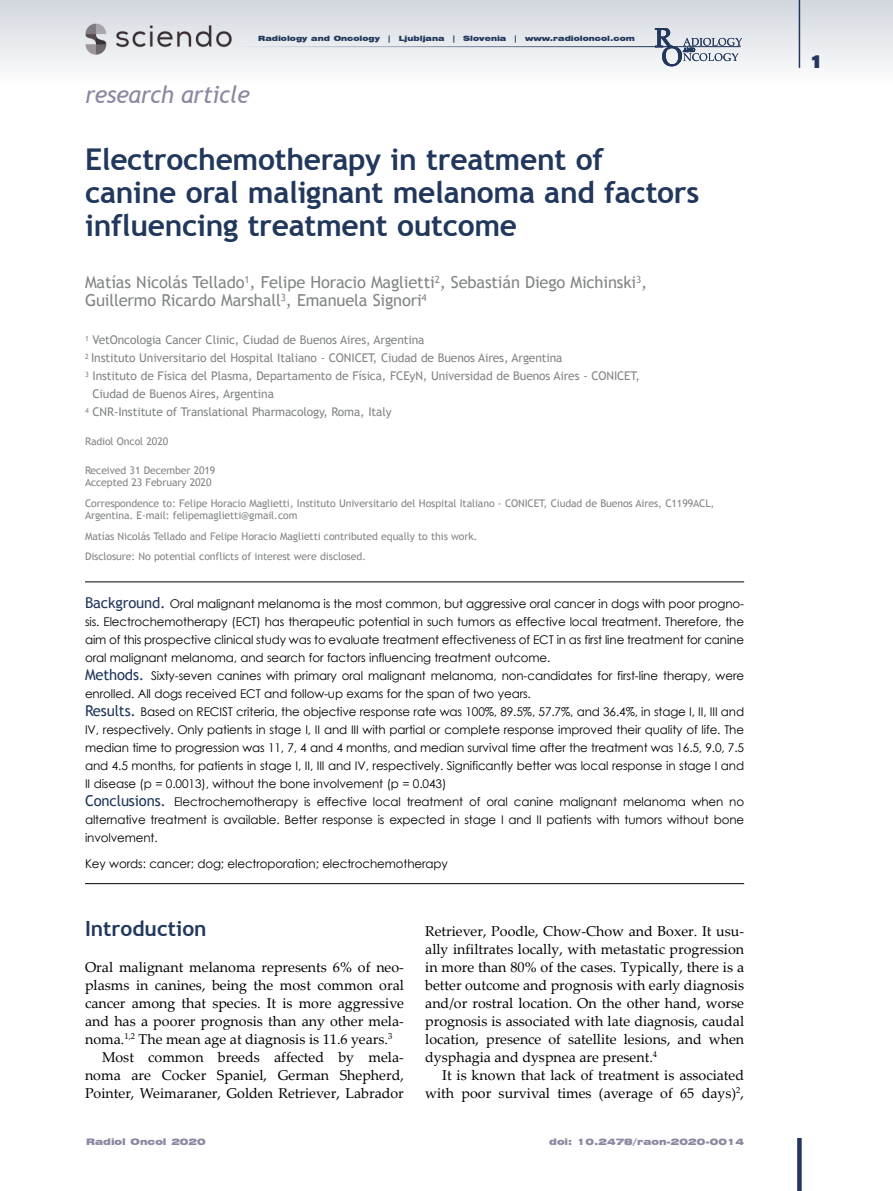
<style>
.page{position:relative;width:893px;height:1191px;background:#fff}
.page>*{position:absolute;margin:0;border:0;box-sizing:border-box;transform-origin:0 0}
.t1{font:700 30px/33px "Trebuchet MS";letter-spacing:-.01em;color:#21375c}
.t2{font:italic 24px "Trebuchet MS";letter-spacing:-.02em;color:#8a89a1}
.t3{font:700 21px "Trebuchet MS";color:#21375c}
.t4{font:900 expanded 18px "Swiss 721 BT";color:#21375c}
.t5{font:16.5px/18px "Trebuchet MS";letter-spacing:-.01em;color:#828586}
.t6{font:14.25px/18px "Palatino Linotype";color:#000;text-align:justify}
.t7{font:12px/18px "Century Gothic";letter-spacing:-.01em;color:#000}
.t8{font:12px "Trebuchet MS";letter-spacing:-.01em;color:#828586}
.t9{font:10.5px/12px "Trebuchet MS";letter-spacing:-.01em;color:#828586}
.t10{font:900 expanded 9px "Swiss 721 BT";color:#8a89a1}
.t11{font:900 expanded 7.2px "Swiss 721 BT";color:#21375c}
.s1{font-family:"Trebuchet MS";font-size:15px;color:#21375c}
</style>
<div class="page">
<div style="left:0;top:0;width:893px;height:85px;background:linear-gradient(to bottom,#d2d6de,#fdfefe)"></div>
<svg style="left:655px;top:28px;width:87px;height:38px"></svg>
<hr style="left:655px;top:46px;width:86px;height:1px;background:#21375c">
<hr style="left:231px;top:46px;width:434px;height:1px;background:#21375c">
<img style="left:66px;top:9px;width:185px;height:61px">
<div style="left:797px;top:1138px;width:5px;height:53px;background:#21375c"></div>
<hr style="left:799px;top:0;width:1px;height:68px;background:#21375c">
<hr style="left:85px;top:581px;width:659px;height:1px;background:#000">
<hr style="left:85px;top:883px;width:659px;height:1px;background:#000">
<p class="t11" style="left:258px;top:34px;width:378px">Radiology and Oncology | Ljubljana | Slovenia | www.radioloncol.com</p>
<h2 class="t2" style="left:85px;top:80px;width:166px">research article</h2>
<h1 class="t1" style="left:85px;top:143px;width:616px">Electrochemotherapy in treatment of canine oral malignant melanoma and factors influencing treatment outcome</h1>
<h3 class="t5" style="left:85px;top:273px;width:564px">Matías Nicolás Tellado<sup>1</sup>, Felipe Horacio Maglietti<sup>2</sup>, Sebastián Diego Michinski<sup>3</sup>,<br>Guillermo Ricardo Marshall<sup>3</sup>, Emanuela Signori<sup>4</sup></h3>
<p class="t8" style="left:85px;top:333px;width:341px"><sup>1</sup> VetOncologia Cancer Clinic, Ciudad de Buenos Aires, Argentina</p>
<p class="t8" style="left:85px;top:351px;width:479px"><sup>2</sup> Instituto Universitario del Hospital Italiano - CONICET, Ciudad de Buenos Aires, Argentina</p>
<p class="t8" style="left:85px;top:369px;width:556px"><sup>3</sup> Instituto de Física del Plasma, Departamento de Física, FCEyN, Universidad de Buenos Aires - CONICET,</p>
<p class="t8" style="left:93px;top:387px;width:183px">Ciudad de Buenos Aires, Argentina</p>
<p class="t8" style="left:85px;top:405px;width:308px"><sup>4</sup> CNR-Institute of Translational Pharmacology, Roma, Italy</p>
<p class="t9" style="left:85px;top:436px;width:85px">Radiol Oncol 2020</p>
<p class="t9" style="left:85px;top:465px;width:132px">Received 31 December 2019<br>Accepted 23 February 2020</p>
<p class="t9" style="left:85px;top:497px;width:631px">Correspondence to: Felipe Horacio Maglietti, Instituto Universitario del Hospital Italiano - CONICET, Ciudad de Buenos Aires, C1199ACL,<br>Argentina. E-mail: felipemaglietti@gmail.com</p>
<p class="t9" style="left:85px;top:525px;width:394px;line-height:20.5px">Matías Nicolás Tellado and Felipe Horacio Maglietti contributed equally to this work.<br>Disclosure: No potential conflicts of interest were disclosed.</p>
<p class="t7" style="left:85px;top:594px;width:661px"><span class="s1">Background.</span> Oral malignant melanoma is the most common, but aggressive oral cancer in dogs with poor progno&shy;sis. Electrochemotherapy (ECT) has therapeutic potential in such tumors as effective local treatment. Therefore, the aim of this prospective clinical study was to evaluate treatment effectiveness of ECT in as first line treatment for canine oral malignant melanoma, and search for factors influencing treatment outcome.<br><span class="s1">Methods.</span> Sixty-seven canines with primary oral malignant melanoma, non-candidates for first-line therapy, were enrolled. All dogs received ECT and follow-up exams for the span of two years.<br><span class="s1">Results.</span> Based on RECIST criteria, the objective response rate was 100%, 89.5%, 57.7%, and 36.4%, in stage I, II, III and IV, respectively. Only patients in stage I, II and III with partial or complete response improved their quality of life. The median time to progression was 11, 7, 4 and 4 months, and median survival time after the treatment was 16.5, 9.0, 7.5 and 4.5 months, for patients in stage I, II, III and IV, respectively. Significantly better was local response in stage I and II disease (p = 0.0013), without the bone involvement (p = 0.043)<br><span class="s1">Conclusions.</span> Electrochemotherapy is effective local treatment of oral canine malignant melanoma when no alternative treatment is available. Better response is expected in stage I and II patients with tumors without bone involvement.</p>
<p class="t7" style="left:85px;top:855px;width:364px">Key words: cancer; dog; electroporation; electrochemotherapy</p>
<h3 class="t3" style="left:85px;top:915px;width:123px">Introduction</h3>
<p class="t6" style="left:85px;top:957px;width:320px">Oral malignant melanoma represents 6% of neo-</p>
<p class="t6" style="left:85px;top:975px;width:320px">plasms in canines, being the most common oral</p>
<p class="t6" style="left:85px;top:993px;width:320px">cancer among that species. It is more aggressive</p>
<p class="t6" style="left:85px;top:1011px;width:320px">and has a poorer prognosis than any other mela-</p>
<p class="t6" style="left:85px;top:1029px;width:309px">noma.<sup>1,2</sup> The mean age at diagnosis is 11.6 years.<sup>3</sup></p>
<p class="t6" style="left:102px;top:1047px;width:303px">Most common breeds affected by mela-</p>
<p class="t6" style="left:85px;top:1065px;width:320px">noma are Cocker Spaniel, German Shepherd,</p>
<p class="t6" style="left:85px;top:1083px;width:320px">Pointer, Weimaraner, Golden Retriever, Labrador</p>
<p class="t6" style="left:425px;top:921px;width:320px">Retriever, Poodle, Chow-Chow and Boxer. It usu&shy;ally infiltrates locally, with metastatic progression in more than 80% of the cases. Typically, there is a better outcome and prognosis with early diagnosis and/or rostral location. On the other hand, worse prognosis is associated with late diagnosis, caudal location, presence of satellite lesions, and when dysphagia and dyspnea are present.<sup>4</sup></p>
<p class="t6" style="left:425px;top:1065px;width:320px;text-align:right">It is known that lack of treatment is associated with poor survival times (average of 65 days)<sup>2</sup>,</p>
<p class="t10" style="left:86px;top:1136px;width:121px">Radiol Oncol 2020</p>
<p class="t10" style="left:549px;top:1136px;width:196px">doi: 10.2478/raon-2020-0014</p>
<h3 class="t4" style="left:808px;top:50px;width:19px">1</h3>
</div>
